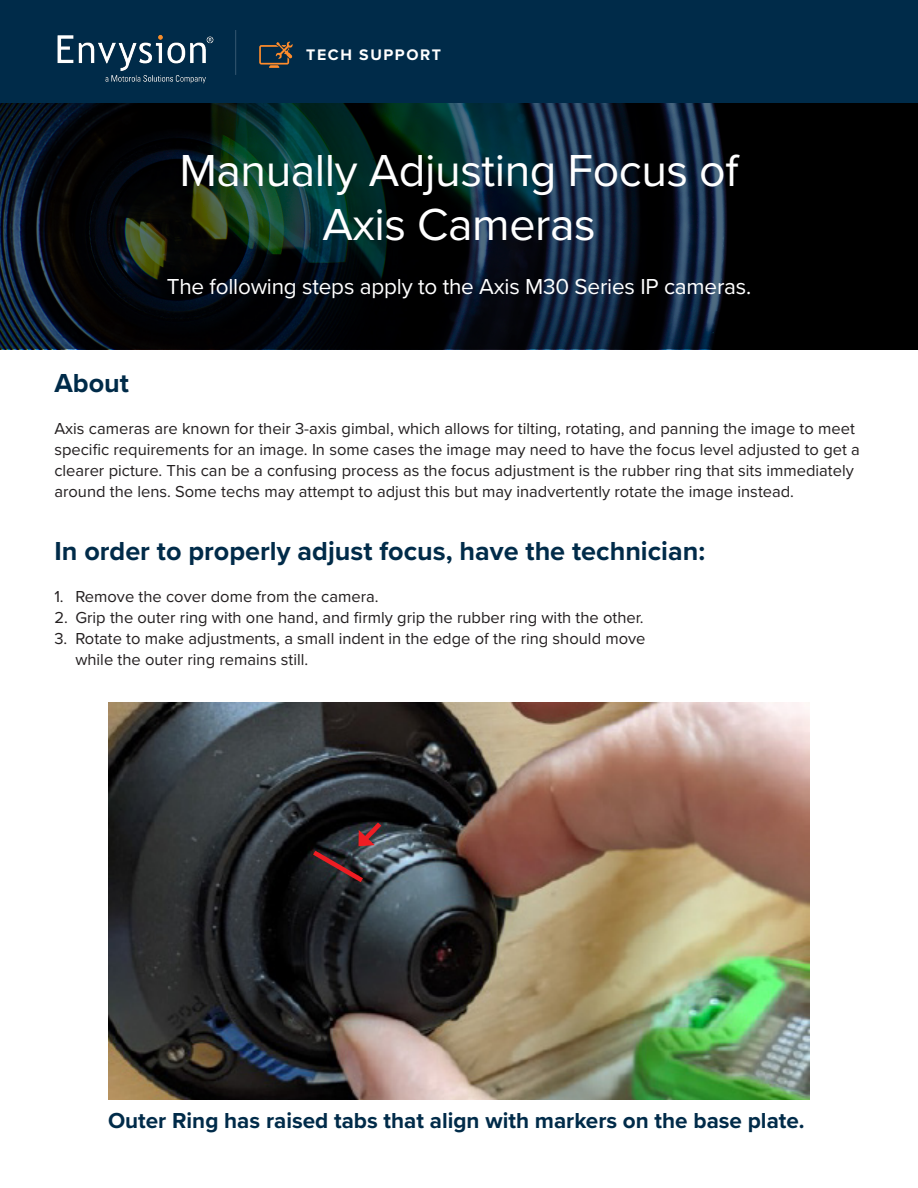
<style>
.page{position:relative;width:918px;height:1188px;background:#fff}
.page>*{position:absolute;margin:0;border:0;box-sizing:border-box;transform-origin:0 0}
.t1{font:46.5px "Proxima Nova";letter-spacing:-.01em;color:#fff}
.t2{font:700 27px "Proxima Nova";color:#002b49}
.t3{font:700 22.5px "Proxima Nova";color:#002b49}
.t4{font:22.5px "Proxima Nova";letter-spacing:-.01em;color:#fff}
.t5{font:16.5px/21px "Proxima Nova";color:#231f20}
.t6{font:700 15.9px "Proxima Nova";letter-spacing:.1em;color:#fff}
</style>
<div class="page">
<svg style="left:0;top:102px;width:918px;height:247px;background:#08141a"></svg>
<div style="left:0;top:0;width:918px;height:102px;background:#002b49"></div>
<hr style="left:235px;top:30px;width:1px;height:45px;background:#2c506a">
<img style="left:57px;top:34px;width:157px;height:50px">
<svg style="left:259px;top:42px;width:34px;height:26px"></svg>
<img style="left:108px;top:703px;width:702px;height:396px">
<svg style="left:308px;top:818px;width:78px;height:68px;background:#3a2e33"></svg>
<p class="t6" style="left:306px;top:43px;width:136px">TECH SUPPORT</p>
<p class="t1" style="left:179px;top:136px;width:561px">Manually Adjusting Focus of</p>
<p class="t1" style="left:322px;top:190px;width:275px">Axis Cameras</p>
<p class="t4" style="left:167px;top:270px;width:586px">The following steps apply to the Axis M30 Series IP cameras.</p>
<p class="t2" style="left:54px;top:362px;width:76px">About</p>
<p class="t5" style="left:54px;top:417px;width:807px">Axis cameras are known for their 3-axis gimbal, which allows for tilting, rotating, and panning the image to meet specific requirements for an image. In some cases the image may need to have the focus level adjusted to get a clearer picture. This can be a confusing process as the focus adjustment is the rubber ring that sits immediately around the lens. Some techs may attempt to adjust this but may inadvertently rotate the image instead.</p>
<p class="t2" style="left:54px;top:530px;width:652px">In order to properly adjust focus, have the technician:</p>
<p class="t5" style="left:54px;top:585px;width:326px">1. Remove the cover dome from the camera.</p>
<p class="t5" style="left:54px;top:606px;width:591px">2. Grip the outer ring with one hand, and firmly grip the rubber ring with the other.</p>
<p class="t5" style="left:54px;top:627px;width:593px">3. Rotate to make adjustments, a small indent in the edge of the ring should move</p>
<p class="t5" style="left:75px;top:648px;width:234px">while the outer ring remains still.</p>
<p class="t3" style="left:108px;top:1103px;width:698px">Outer Ring has raised tabs that align with markers on the base plate.</p>
</div>
